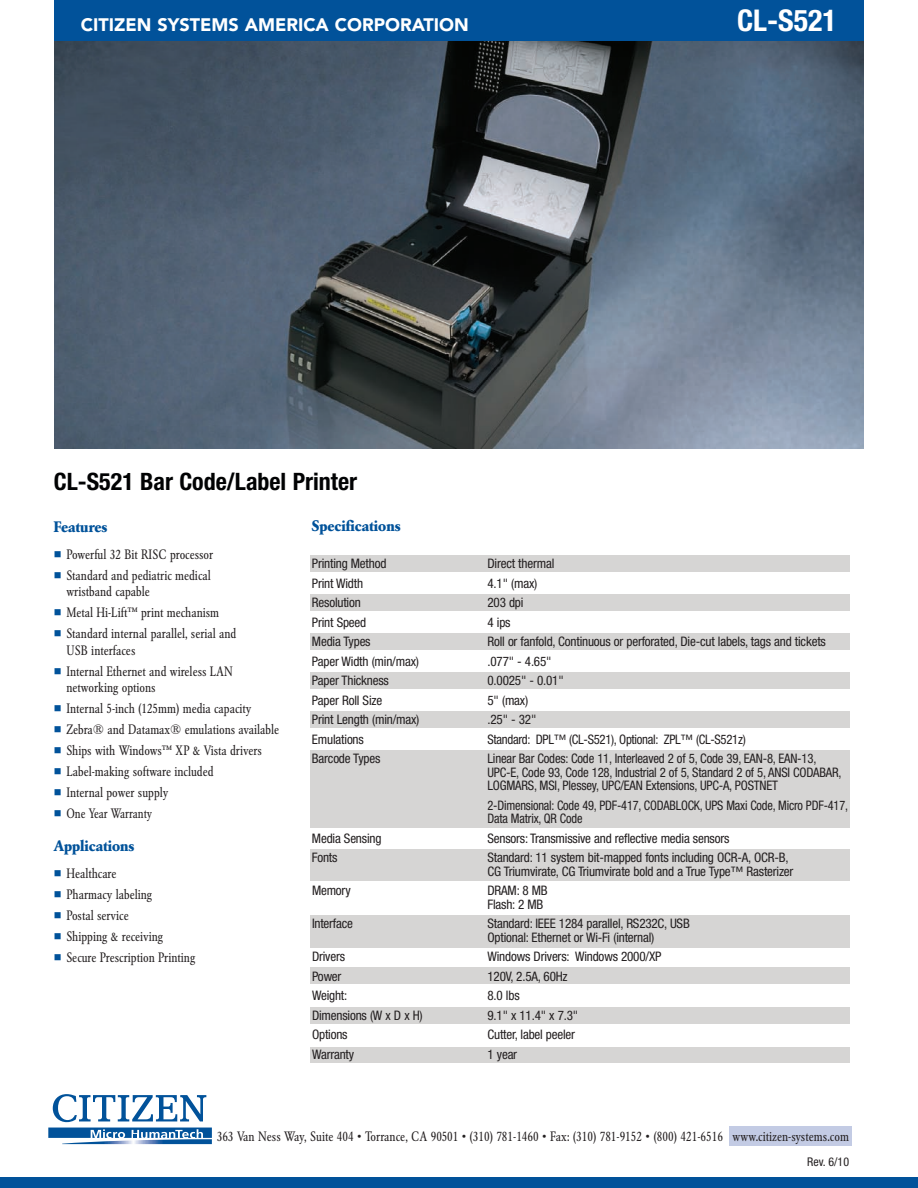
<style>
.page{position:relative;width:918px;height:1188px;background:#fff}
.page>*{position:absolute;margin:0;border:0;box-sizing:border-box;transform-origin:0 0}
.t1{font:700 condensed 30px "Helvetica Neue";color:#fff}
.t2{font:700 condensed 24px "Helvetica Neue";color:#010203}
.t3{font:900 18px "Avenir";color:#fff}
.t4{font:700 15px "Garamond BE";color:#01529a}
.t5{font:condensed 13.5px/21px "Garamond BE";letter-spacing:-.005em;color:#231f20}
.t6{font:condensed 13.2px/13.5px "Helvetica Neue";letter-spacing:-.015em;color:#231f20}
.t7{font:condensed 13.2px/13.5px "Helvetica Neue";letter-spacing:-.015em;color:#231f20;scale:.94 1}
.t8{font:condensed 12px "Helvetica Neue";color:#231f20}
</style>
<div class="page">
<div style="left:730px;top:1127px;width:122px;height:19px;background:#c3cbe4"></div>
<svg style="left:53px;top:1094px;width:153px;height:28px"></svg>
<svg style="left:48px;top:1128px;width:164px;height:16px"></svg>
<img style="left:54px;top:41px;width:810px;height:407px">
<div style="left:0;top:1178px;width:918px;height:10px;background:#01529a"></div>
<div style="left:54px;top:0;width:810px;height:41px;background:#01529a"></div>
<div style="left:310px;top:555px;width:540px;height:16px;background:#d6d5d4"></div>
<div style="left:310px;top:672px;width:540px;height:16px;background:#d6d5d4"></div>
<div style="left:310px;top:711px;width:540px;height:16px;background:#d6d5d4"></div>
<div style="left:310px;top:634px;width:540px;height:16px;background:#d6d5d4"></div>
<div style="left:310px;top:849px;width:540px;height:32px;background:#d6d5d4"></div>
<div style="left:310px;top:915px;width:540px;height:32px;background:#d6d5d4"></div>
<div style="left:310px;top:594px;width:540px;height:16px;background:#d6d5d4"></div>
<div style="left:310px;top:750px;width:540px;height:78px;background:#d6d5d4"></div>
<div style="left:310px;top:968px;width:540px;height:16px;background:#d6d5d4"></div>
<div style="left:310px;top:1007px;width:540px;height:16px;background:#d6d5d4"></div>
<div style="left:310px;top:1047px;width:540px;height:15px;background:#d6d5d4"></div>
<h3 class="t3" style="left:81px;top:18px;width:389px">CITIZEN SYSTEMS AMERICA CORPORATION</h3>
<h1 class="t1" style="left:737px;top:10px;width:101px">CL-S521</h1>
<h2 class="t2" style="left:54px;top:473px;width:305px">CL-S521 Bar Code/Label Printer</h2>
<p class="t4" style="left:54px;top:520px;width:55px">Features</p>
<p class="t5" style="left:66px;top:545px;width:148px">Powerful 32 Bit RISC processor<br>Standard and pediatric medical</p>
<p class="t5" style="left:66px;top:582px;width:172px">wristband capable<br>Metal Hi-Lift™ print mechanism<br>Standard internal parallel, serial and</p>
<p class="t5" style="left:66px;top:641px;width:168px">USB interfaces<br>Internal Ethernet and wireless LAN</p>
<p class="t5" style="left:66px;top:678px;width:214px">networking options<br>Internal 5-inch (125mm) media capacity<br>Zebra® and Datamax® emulations available<br>Ships with Windows™ XP &amp; Vista drivers<br>Label-making software included<br>Internal power supply<br>One Year Warranty</p>
<p class="t4" style="left:54px;top:839px;width:82px">Applications</p>
<p class="t5" style="left:66px;top:864px;width:130px">Healthcare<br>Pharmacy labeling<br>Postal service<br>Shipping &amp; receiving<br>Secure Prescription Printing</p>
<p class="t4" style="left:312px;top:520px;width:90px">Specifications</p>
<p class="t6" style="left:312px;top:558px;width:76px">Printing Method</p>
<p class="t6" style="left:488px;top:558px;width:68px">Direct thermal</p>
<p class="t6" style="left:312px;top:577px;width:53px">Print Width</p>
<p class="t6" style="left:488px;top:577px;width:51px">4.1" (max)</p>
<p class="t6" style="left:312px;top:597px;width:50px">Resolution</p>
<p class="t6" style="left:488px;top:597px;width:38px">203 dpi</p>
<p class="t6" style="left:312px;top:616px;width:56px">Print Speed</p>
<p class="t6" style="left:488px;top:616px;width:25px">4 ips</p>
<p class="t6" style="left:312px;top:636px;width:60px">Media Types</p>
<p class="t6" style="left:488px;top:636px;width:340px">Roll or fanfold, Continuous or perforated, Die-cut labels, tags and tickets</p>
<p class="t6" style="left:312px;top:655px;width:109px">Paper Width (min/max)</p>
<p class="t6" style="left:488px;top:655px;width:66px">.077" - 4.65"</p>
<p class="t6" style="left:312px;top:675px;width:78px">Paper Thickness</p>
<p class="t6" style="left:487px;top:675px;width:78px">0.0025" - 0.01"</p>
<p class="t6" style="left:312px;top:694px;width:72px">Paper Roll Size</p>
<p class="t6" style="left:488px;top:694px;width:42px">5" (max)</p>
<p class="t6" style="left:312px;top:714px;width:109px">Print Length (min/max)</p>
<p class="t6" style="left:488px;top:714px;width:50px">.25" - 32"</p>
<p class="t6" style="left:312px;top:733px;width:53px">Emulations</p>
<p class="t6" style="left:487px;top:733px;width:260px">Standard: DPL™ (CL-S521), Optional: ZPL™ (CL-S521z)</p>
<p class="t6" style="left:312px;top:753px;width:70px">Barcode Types</p>
<p class="t6" style="left:487px;top:753px;width:356px">Linear Bar Codes: Code 11, Interleaved 2 of 5, Code 39, EAN-8, EAN-13,<br>UPC-E, Code 93, Code 128, Industrial 2 of 5, Standard 2 of 5, ANSI CODABAR,<br>LOGMARS, MSI, Plessey, UPC/EAN Extensions, UPC-A, POSTNET</p>
<p class="t7" style="left:487px;top:799px;width:385px">2-Dimensional: Code 49, PDF-417, CODABLOCK, UPS Maxi Code, Micro PDF-417,<br>Data Matrix, QR Code</p>
<p class="t6" style="left:312px;top:832px;width:71px">Media Sensing</p>
<p class="t6" style="left:488px;top:832px;width:243px">Sensors: Transmissive and reflective media sensors</p>
<p class="t6" style="left:312px;top:852px;width:27px">Fonts</p>
<p class="t6" style="left:488px;top:852px;width:307px">Standard: 11 system bit-mapped fonts including OCR-A, OCR-B,<br>CG Triumvirate, CG Triumvirate bold and a True Type™ Rasterizer</p>
<p class="t6" style="left:312px;top:885px;width:40px">Memory</p>
<p class="t6" style="left:488px;top:885px;width:62px">DRAM: 8 MB<br>Flash: 2 MB</p>
<p class="t6" style="left:312px;top:918px;width:42px">Interface</p>
<p class="t6" style="left:488px;top:918px;width:204px">Standard: IEEE 1284 parallel, RS232C, USB<br>Optional: Ethernet or Wi-Fi (internal)</p>
<p class="t6" style="left:312px;top:951px;width:35px">Drivers</p>
<p class="t6" style="left:488px;top:951px;width:175px">Windows Drivers: Windows 2000/XP</p>
<p class="t6" style="left:312px;top:970px;width:31px">Power</p>
<p class="t6" style="left:488px;top:970px;width:82px">120V, 2.5A, 60Hz</p>
<p class="t6" style="left:312px;top:990px;width:37px">Weight:</p>
<p class="t6" style="left:488px;top:990px;width:34px">8.0 lbs</p>
<p class="t6" style="left:312px;top:1009px;width:112px">Dimensions (W x D x H)</p>
<p class="t6" style="left:488px;top:1009px;width:92px">9.1" x 11.4" x 7.3"</p>
<p class="t6" style="left:312px;top:1029px;width:37px">Options</p>
<p class="t6" style="left:488px;top:1029px;width:89px">Cutter, label peeler</p>
<p class="t6" style="left:312px;top:1048px;width:44px">Warranty</p>
<p class="t6" style="left:488px;top:1048px;width:31px">1 year</p>
<p class="t5" style="left:217px;top:1127px;width:634px">363 Van Ness Way, Suite 404 • Torrance, CA 90501 • (310) 781-1460 • Fax: (310) 781-9152 • (800) 421-6516 www.citizen-systems.com</p>
<p class="t8" style="left:807px;top:1158px;width:43px">Rev. 6/10</p>
</div>
